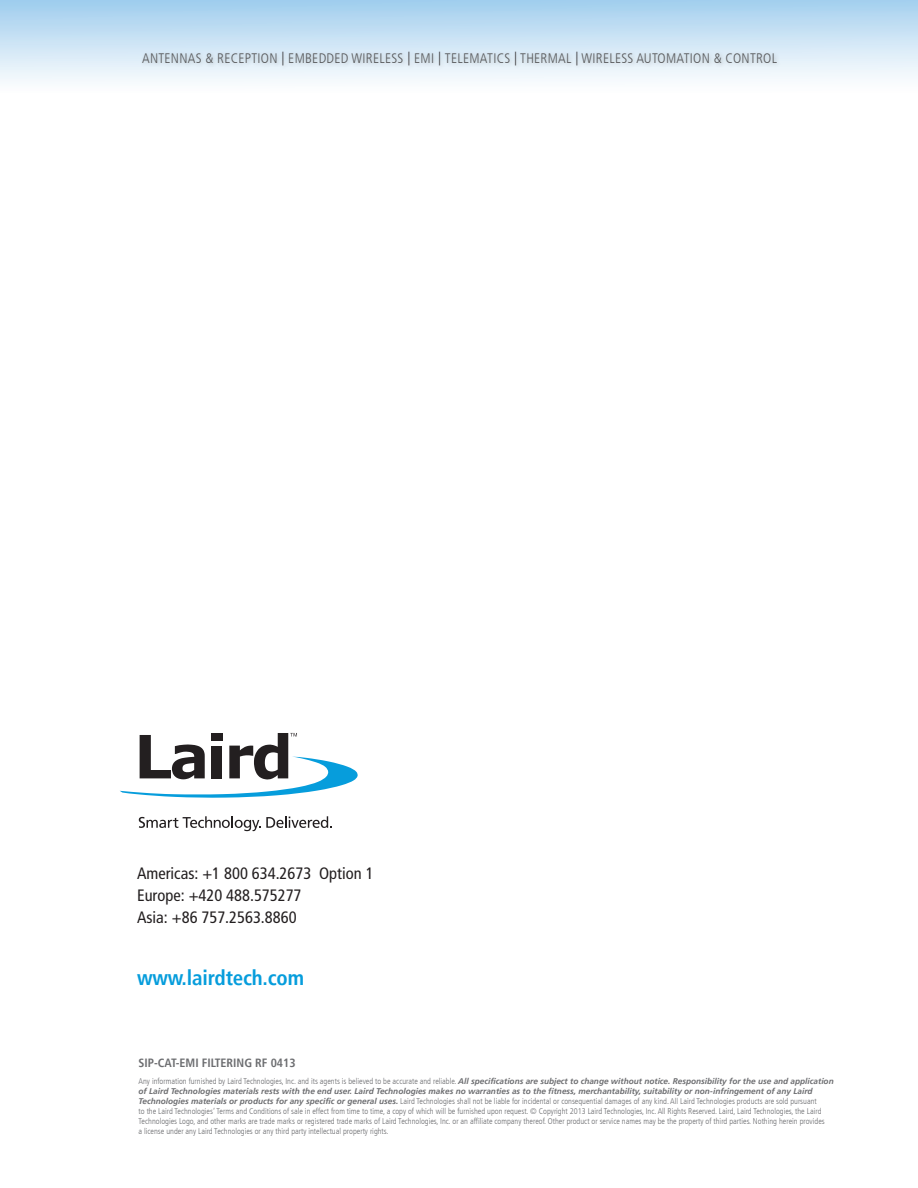
<style>
.page{position:relative;width:918px;height:1188px;background:#fff}
.page>*{position:absolute;margin:0;border:0;box-sizing:border-box;transform-origin:0 0}
.t1{font:700 condensed 21px "Frutiger LT";letter-spacing:-.01em;color:#069ddc}
.t2{font:condensed 16.5px "Frutiger LT";color:#231f20}
.t3{font:300 condensed 13.8px "Frutiger LT";letter-spacing:.02em;color:#57585a}
.t4{font:700 condensed 12px "Frutiger LT";color:#6c6d70}
.t5{font:300 condensed 8.25px/10.1px "Frutiger LT";color:#6c6d70}
.s1{color:#231f20}
.s2{font-weight:700;font-style:italic;font-stretch:normal}
</style>
<div class="page">
<svg style="left:0;top:0;width:918px;height:81px;background:#c7e1f4"></svg>
<svg style="left:120px;top:733px;width:238px;height:65px"></svg>
<svg style="left:139px;top:816px;width:193px;height:15px"></svg>
<div style="left:140px;top:49px;width:642px;height:22px;background:#231f20;opacity:.25"></div>
<p class="t3" style="left:142px;top:50px;width:637px">ANTENNAS &amp; RECEPTION <span class="s1">|</span> EMBEDDED WIRELESS <span class="s1">|</span> EMI <span class="s1">|</span> TELEMATICS <span class="s1">|</span> THERMAL <span class="s1">|</span> WIRELESS AUTOMATION &amp; CONTROL</p>
<p class="t2" style="left:137px;top:864px;width:238px">Americas: +1 800 634.2673 Option 1</p>
<p class="t2" style="left:137px;top:886px;width:166px">Europe: +420 488.575277</p>
<p class="t2" style="left:137px;top:908px;width:161px">Asia: +86 757.2563.8860</p>
<p class="t1" style="left:137px;top:965px;width:168px">www.lairdtech.com</p>
<p class="t4" style="left:139px;top:1056px;width:159px">SIP-CAT-EMI FILTERING RF 0413</p>
<p class="t5" style="left:139px;top:1076px;width:697px">Any information furnished by Laird Technologies, Inc. and its agents is believed to be accurate and reliable. <span class="s2">All specifications are subject to change without notice. Responsibility for the use and application of Laird Technologies materials rests with the end user. Laird Technologies makes no warranties as to the fitness, merchantability, suitability or non-infringement of any Laird Technologies materials or products for any specific or general uses.</span> Laird Technologies shall not be liable for incidental or consequential damages of any kind. All Laird Technologies products are sold pursuant<br>to the Laird Technologies’ Terms and Conditions of sale in effect from time to time, a copy of which will be furnished upon request. © Copyright 2013 Laird Technologies, Inc. All Rights Reserved. Laird, Laird Technologies, the Laird Technologies Logo, and other marks are trade marks or registered trade marks of Laird Technologies, Inc. or an affiliate company thereof. Other product or service names may be the property of third parties. Nothing herein provides<br>a license under any Laird Technologies or any third party intellectual property rights.</p>
</div>
